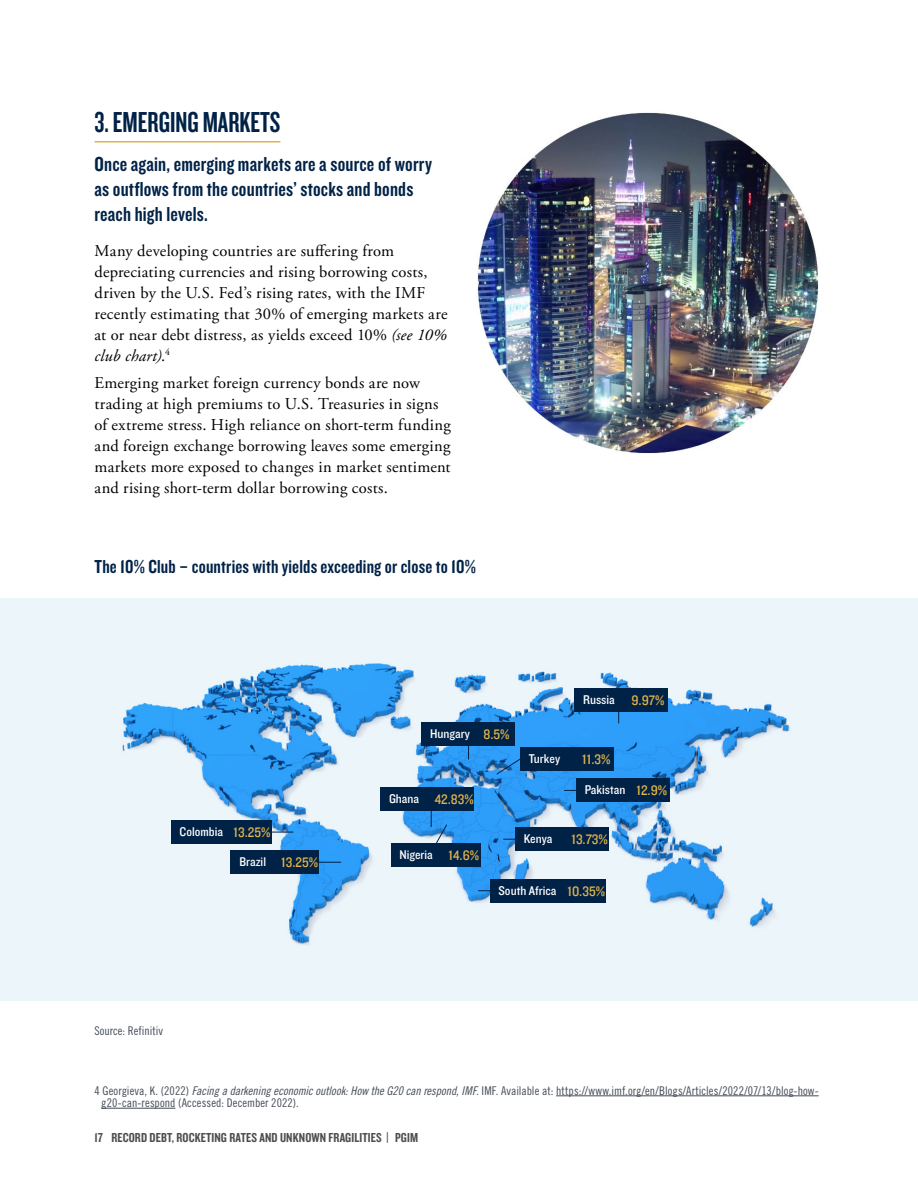
<style>
.page{position:relative;width:918px;height:1188px;background:#fff}
.page>*{position:absolute;margin:0;border:0;box-sizing:border-box;transform-origin:0 0}
.H3__Chapter_3_-_5_Ar{font:30px "Knockout 48 Featherweight";color:#002247}
.Blue_Text{font:21px/25.2px "Knockout 49 Liteweight";letter-spacing:.01em;color:#002247}
.H4-Exhibit{font:19.5px "Knockout 49 Liteweight";letter-spacing:.01em;color:#002247}
.Main_Copy_-_Paragrap{font:16.5px/21px "Adobe Garamond Pro";letter-spacing:.015em;color:#000}
.t1{font:14.25px "Knockout 30 Junior Welterwt";color:#e3b449}
.t2{font:13.5px "Knockout 49 Liteweight";letter-spacing:.01em;color:#4d4d4d}
.t3{font:13.2px "Knockout 30 Junior Welterwt";color:#fff}
.t4{font:condensed 12px/12.3px "Prudential Modern";letter-spacing:.005em;color:#444a55}
.Source_-_Paragraph{font:condensed 12px "Prudential Modern";color:#434a55}
.s1{font-style:italic}
.s2{font-size:14.25px;color:#e3b449}
.s3{font-size:13.2px;color:#fff}
</style>
<div class="page">
<hr style="left:94px;top:141px;width:186px;height:1px;background:#e3b449">
<div style="left:0;top:598px;width:918px;height:402px;background:#ebf5fa"></div>
<img style="left:122px;top:663px;width:668px;height:282px">
<div style="left:421px;top:722px;width:94px;height:23px;background:#002247"></div>
<svg style="left:468px;top:745px;width:1px;height:14px"></svg>
<div style="left:231px;top:851px;width:88px;height:23px;background:#002247"></div>
<div style="left:171px;top:821px;width:100px;height:23px;background:#002247"></div>
<svg style="left:319px;top:862px;width:22px;height:1px"></svg>
<svg style="left:271px;top:832px;width:22px;height:1px"></svg>
<div style="left:380px;top:788px;width:94px;height:23px;background:#002247"></div>
<div style="left:515px;top:828px;width:94px;height:23px;background:#002247"></div>
<div style="left:490px;top:879px;width:116px;height:23px;background:#002247"></div>
<svg style="left:478px;top:890px;width:12px;height:1px"></svg>
<div style="left:576px;top:779px;width:94px;height:23px;background:#002247"></div>
<svg style="left:564px;top:790px;width:12px;height:1px"></svg>
<div style="left:520px;top:748px;width:94px;height:23px;background:#002247"></div>
<svg style="left:496px;top:758px;width:25px;height:17px"></svg>
<div style="left:574px;top:688px;width:94px;height:23px;background:#002247"></div>
<svg style="left:618px;top:711px;width:1px;height:12px"></svg>
<div style="left:391px;top:844px;width:90px;height:23px;background:#002247"></div>
<svg style="left:431px;top:811px;width:16px;height:33px"></svg>
<hr style="left:556px;top:1096px;width:263px;height:1px;background:#444a55">
<hr style="left:101px;top:1108px;width:74px;height:1px;background:#444a55">
<img style="left:477px;top:112px;width:342px;height:342px">
<h3 class="H3__Chapter_3_-_5_Ar" style="left:94px;top:104px;width:187px">3. EMERGING MARKETS</h3>
<p class="Blue_Text" style="left:94px;top:150px;width:339px">Once again, emerging markets are a source of worry as outflows from the countries’ stocks and bonds reach high levels.</p>
<p class="Main_Copy_-_Paragrap" style="left:94px;top:240px;width:355px">Many developing countries are suffering from depreciating currencies and rising borrowing costs, driven by the U.S. Fed’s rising rates, with the IMF recently estimating that 30% of emerging markets are at or near debt distress, as yields exceed 10% <span class="s1">(see 10% club chart)</span>.<sup>4</sup></p>
<p class="Main_Copy_-_Paragrap" style="left:94px;top:373px;width:358px">Emerging market foreign currency bonds are now trading at high premiums to U.S. Treasuries in signs of extreme stress. High reliance on short-term funding and foreign exchange borrowing leaves some emerging markets more exposed to changes in market sentiment and rising short-term dollar borrowing costs.</p>
<h4 class="H4-Exhibit" style="left:95px;top:554px;width:383px">The 10% Club – countries with yields exceeding or close to 10%</h4>
<p class="t3" style="left:180px;top:823px;width:92px">Colombia <span class="s2">13.25%</span></p>
<p class="t3" style="left:239px;top:853px;width:80px">Brazil <span class="s2">13.25%</span></p>
<p class="t3" style="left:430px;top:725px;width:81px">Hungary <span class="s2">8.5%</span></p>
<p class="t1" style="left:389px;top:790px;width:86px"><span class="s3">Ghana</span> 42.83%</p>
<p class="t3" style="left:399px;top:846px;width:81px">Nigeria <span class="s2">14.6%</span></p>
<p class="t3" style="left:583px;top:691px;width:83px">Russia <span class="s2">9.97%</span></p>
<p class="t3" style="left:529px;top:750px;width:33px">Turkey</p>
<p class="t1" style="left:582px;top:750px;width:30px">11.3%</p>
<p class="t3" style="left:585px;top:781px;width:84px">Pakistan <span class="s2">12.9%</span></p>
<p class="t3" style="left:524px;top:830px;width:30px">Kenya</p>
<p class="t1" style="left:571px;top:830px;width:38px">13.73%</p>
<p class="Source_-_Paragraph" style="left:95px;top:1023px;width:70px">Source: Refinitiv</p>
<p class="t3" style="left:499px;top:881px;width:108px">South Africa <span class="s2">10.35%</span></p>
<p class="t4" style="left:101px;top:1084px;width:719px;text-indent:-7px">4 Georgieva, K. (2022) <span class="s1">Facing a darkening economic outlook: How the G20 can respond, IMF.</span> IMF. Available at: https://www.imf.org/en/Blogs/Articles/2022/07/13/blog-how&shy;g20-can-respond (Accessed: December 2022).</p>
<p class="t2" style="left:94px;top:1129px;width:325px">17 RECORD DEBT, ROCKETING RATES AND UNKNOWN FRAGILITIES | PGIM</p>
</div>
